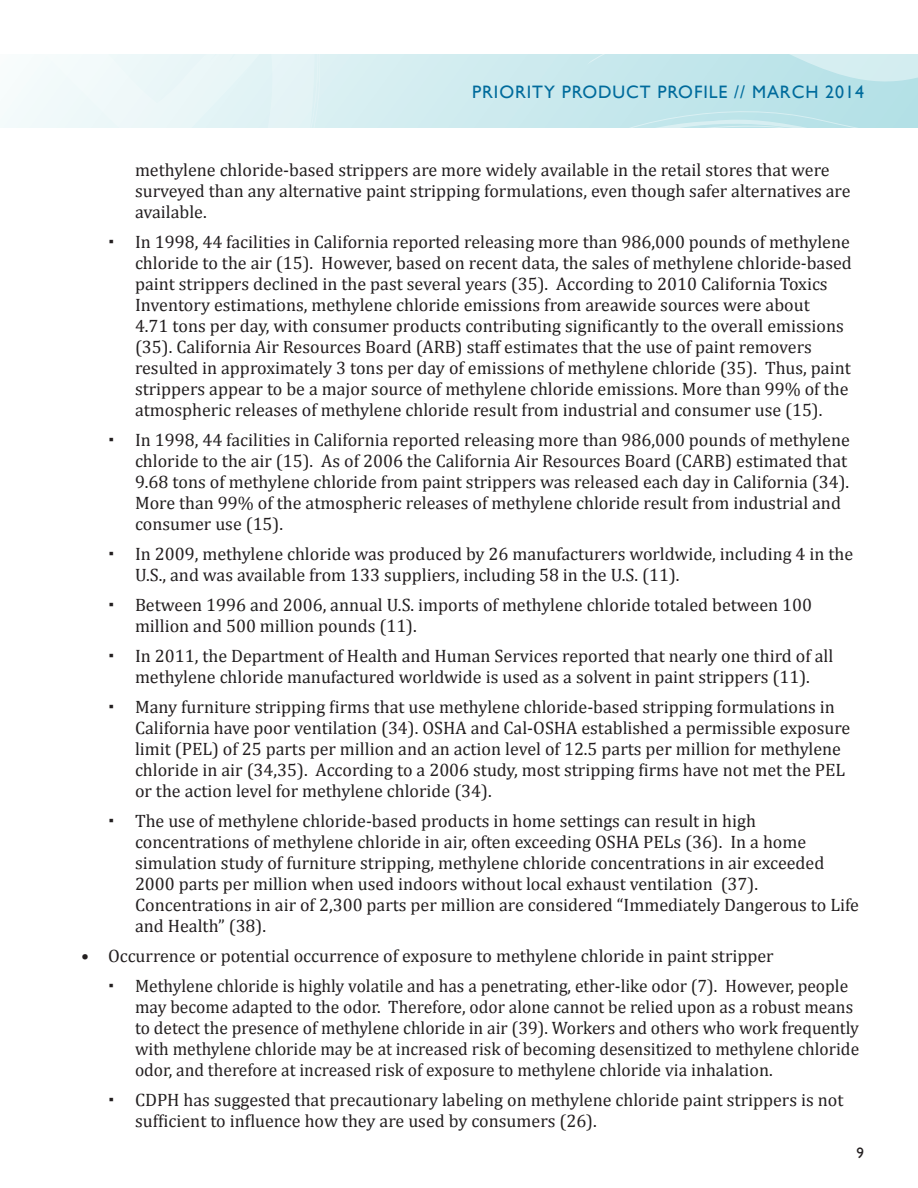
<style>
.page{position:relative;width:918px;height:1188px;background:#fff}
.page>*{position:absolute;margin:0;border:0;box-sizing:border-box;transform-origin:0 0}
.Double_Bullet{font:18px/21px "Cambria";color:#231f20}
.Bullet{font:18px "Cambria";color:#231f20}
.t1{font:18px "Gill Sans";letter-spacing:.05em;color:#006b9c}
.t2{font:15px "Gill Sans";color:#231f20}
</style>
<div class="page">
<div style="left:0;top:54px;width:918px;height:74px;background:#d3edf0"></div>
<svg style="left:518px;top:54px;width:400px;height:74px"></svg>
<svg style="left:0;top:54px;width:320px;height:74px"></svg>
<p class="t1" style="left:472px;top:81px;width:393px">PRIORITY PRODUCT PROFILE // MARCH 2014</p>
<p class="Double_Bullet" style="left:135px;top:159px;width:717px">methylene chloride-based strippers are more widely available in the retail stores that were surveyed than any alternative paint stripping formulations, even though safer alternatives are available.</p>
<p class="Double_Bullet" style="left:135px;top:231px;width:718px">In 1998, 44 facilities in California reported releasing more than 986,000 pounds of methylene chloride to the air (15). However, based on recent data, the sales of methylene chloride-based paint strippers declined in the past several years (35). According to 2010 California Toxics Inventory estimations, methylene chloride emissions from areawide sources were about<br>4.71 tons per day, with consumer products contributing significantly to the overall emissions (35). California Air Resources Board (ARB) staff estimates that the use of paint removers resulted in approximately 3 tons per day of emissions of methylene chloride (35). Thus, paint strippers appear to be a major source of methylene chloride emissions. More than 99% of the atmospheric releases of methylene chloride result from industrial and consumer use (15).</p>
<p class="Double_Bullet" style="left:135px;top:429px;width:716px">In 1998, 44 facilities in California reported releasing more than 986,000 pounds of methylene chloride to the air (15). As of 2006 the California Air Resources Board (CARB) estimated that 9.68 tons of methylene chloride from paint strippers was released each day in California (34).<br>More than 99% of the atmospheric releases of methylene chloride result from industrial and consumer use (15).</p>
<p class="Double_Bullet" style="left:135px;top:543px;width:720px">In 2009, methylene chloride was produced by 26 manufacturers worldwide, including 4 in the<br>U.S., and was available from 133 suppliers, including 58 in the U.S. (11).</p>
<p class="Double_Bullet" style="left:135px;top:594px;width:679px">Between 1996 and 2006, annual U.S. imports of methylene chloride totaled between 100 million and 500 million pounds (11).</p>
<p class="Double_Bullet" style="left:135px;top:645px;width:700px">In 2011, the Department of Health and Human Services reported that nearly one third of all methylene chloride manufactured worldwide is used as a solvent in paint strippers (11).</p>
<p class="Double_Bullet" style="left:135px;top:696px;width:717px">Many furniture stripping firms that use methylene chloride-based stripping formulations in California have poor ventilation (34). OSHA and Cal-OSHA established a permissible exposure limit (PEL) of 25 parts per million and an action level of 12.5 parts per million for methylene chloride in air (34,35). According to a 2006 study, most stripping firms have not met the PEL or the action level for methylene chloride (34).</p>
<p class="Double_Bullet" style="left:135px;top:810px;width:726px">The use of methylene chloride-based products in home settings can result in high concentrations of methylene chloride in air, often exceeding OSHA PELs (36). In a home simulation study of furniture stripping, methylene chloride concentrations in air exceeded 2000 parts per million when used indoors without local exhaust ventilation (37).<br>Concentrations in air of 2,300 parts per million are considered “Immediately Dangerous to Life and Health” (38).</p>
<p class="Bullet" style="left:81px;top:945px;width:694px">• Occurrence or potential occurrence of exposure to methylene chloride in paint stripper</p>
<p class="Double_Bullet" style="left:135px;top:975px;width:726px">Methylene chloride is highly volatile and has a penetrating, ether-like odor (7). However, people may become adapted to the odor. Therefore, odor alone cannot be relied upon as a robust means to detect the presence of methylene chloride in air (39). Workers and others who work frequently with methylene chloride may be at increased risk of becoming desensitized to methylene chloride odor, and therefore at increased risk of exposure to methylene chloride via inhalation.</p>
<p class="Double_Bullet" style="left:135px;top:1089px;width:710px">CDPH has suggested that precautionary labeling on methylene chloride paint strippers is not sufficient to influence how they are used by consumers (26).</p>
<p class="t2" style="left:856px;top:1144px;width:9px">9</p>
</div>
